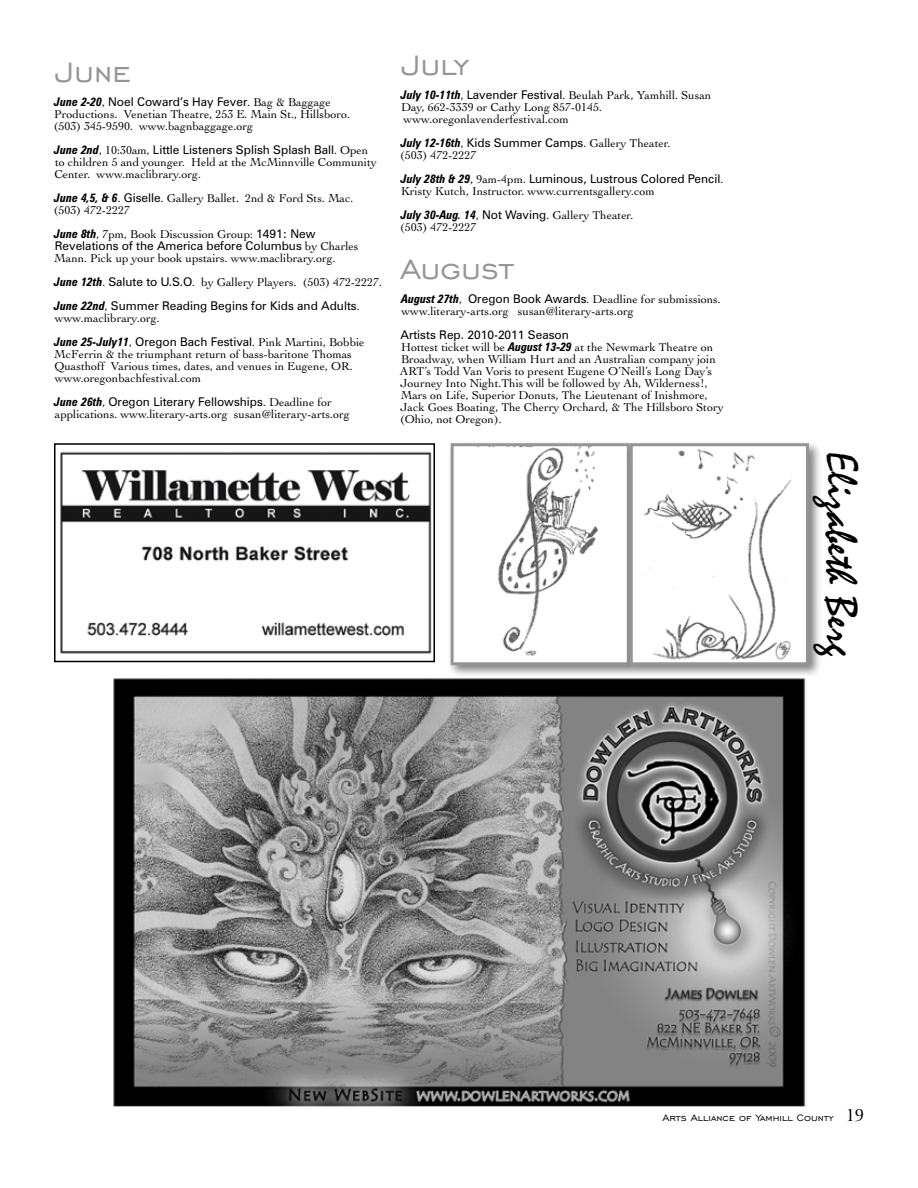
<style>
.page{position:relative;width:918px;height:1188px;background:#fff}
.page>*{position:absolute;margin:0;border:0;box-sizing:border-box;transform-origin:0 0}
.t1{font:45px "Mistral";color:#000}
.t2{font:36px "Engravers Gothic BT";color:#939598}
.t3{font:12px/12px "Cochin";color:#000}
.t4{font:12px "Zurich BT";color:#000}
.t5{font:12px "Engravers Gothic BT";color:#000}
.s1{font-weight:700;font-style:italic;font-stretch:condensed}
.s2{font-family:"Cochin"}
.s3{font-family:"Zurich BT";font-weight:700;font-style:italic;font-stretch:condensed}
.s4{font-family:"Zurich BT"}
.s5{font-family:"Cochin";font-size:18px}
</style>
<div class="page">
<img style="left:113px;top:678px;width:693px;height:429px">
<div style="left:447px;top:440px;width:196px;height:238px;background:#000;opacity:.5"></div>
<div style="left:626px;top:440px;width:196px;height:238px;background:#000;opacity:.5"></div>
<svg style="left:449px;top:442px;width:361px;height:225px"></svg>
<svg style="left:54px;top:443px;width:381px;height:220px"></svg>
<h2 class="t2" style="left:55px;top:52px;width:77px">June</h2>
<p class="t4" style="left:54px;top:94px;width:278px"><span class="s1">June 2-20</span><span class="s2">,</span> Noel Coward’s Hay Fever<span class="s2">. Bag &amp; Baggage</span></p>
<p class="t3" style="left:54px;top:108px;width:298px">Productions. Venetian Theatre, 253 E. Main St., Hillsboro. (503) 345-9590. www.bagnbaggage.org</p>
<p class="t4" style="left:54px;top:142px;width:316px"><span class="s1">June 2nd</span><span class="s2">, 10:30am,</span> Little Listeners Splish Splash Ball<span class="s2">. Open</span></p>
<p class="t3" style="left:54px;top:156px;width:324px">to children 5 and younger. Held at the McMinnville Community<br>Center. www.maclibrary.org.</p>
<p class="t3" style="left:54px;top:192px;width:301px"><span class="s3">June 4,5, &amp; 6</span>. <span class="s4">Giselle</span>. Gallery Ballet. 2nd &amp; Ford Sts. Mac. (503) 472-2227</p>
<p class="t3" style="left:54px;top:228px;width:263px"><span class="s3">June 8th</span>, 7pm, Book Discussion Group: <span class="s4">1491: New</span></p>
<p class="t4" style="left:55px;top:238px;width:305px">Revelations of the America before Columbus <span class="s2">by Charles</span></p>
<p class="t3" style="left:54px;top:246px;width:329px;line-height:24px">Mann. Pick up your book upstairs. www.maclibrary.org.<br><span class="s3">June 12th</span>. <span class="s4">Salute to U.S.O</span>. by Gallery Players. (503) 472-2227.</p>
<p class="t4" style="left:54px;top:298px;width:307px"><span class="s1">June 22nd</span><span class="s2">,</span> Summer Reading Begins for Kids and Adults<span class="s2">.</span></p>
<p class="t3" style="left:54px;top:306px;width:312px;line-height:24px">www.maclibrary.org.<br><span class="s3">June 25-July11</span>, <span class="s4">Oregon Bach Festival</span>. Pink Martini, Bobbie</p>
<p class="t3" style="left:54px;top:348px;width:300px;text-align:justify">McFerrin &amp; the triumphant return of bass-baritone Thomas Quasthoff Various times, dates, and venues in Eugene, OR. www.oregonbachfestival.com</p>
<p class="t4" style="left:54px;top:394px;width:279px"><span class="s1">June 26th</span><span class="s2">,</span> Oregon Literary Fellowships<span class="s2">. Deadline for</span></p>
<p class="t3" style="left:55px;top:408px;width:297px">applications. www.literary-arts.org susan@literary-arts.org</p>
<h2 class="t2" style="left:401px;top:45px;width:70px">July</h2>
<p class="t3" style="left:401px;top:89px;width:312px"><span class="s3">July 10-11th</span>, <span class="s4">Lavender Festival</span>. Beulah Park, Yamhill. Susan<br>Day, 662-3339 or Cathy Long 857-0145. www.oregonlavenderfestival.com</p>
<p class="t3" style="left:400px;top:137px;width:272px"><span class="s3">July 12-16th</span>, <span class="s4">Kids Summer Camps</span>. Gallery Theater. (503) 472-2227</p>
<p class="t4" style="left:401px;top:171px;width:324px"><span class="s1">July 28th &amp; 29</span><span class="s2">, 9am-4pm.</span> Luminous, Lustrous Colored Pencil<span class="s2">.</span></p>
<p class="t3" style="left:401px;top:179px;width:255px;line-height:24px">Kristy Kutch, Instructor. www.currentsgallery.com<br><span class="s3">July 30-Aug. 14</span>, <span class="s4">Not Waving</span>. Gallery Theater.</p>
<p class="t3" style="left:400px;top:221px;width:78px">(503) 472-2227</p>
<h2 class="t2" style="left:400px;top:249px;width:115px">August</h2>
<p class="t3" style="left:401px;top:293px;width:321px"><span class="s3">August 27th</span>, <span class="s4">Oregon Book Awards</span>. Deadline for submissions. www.literary-arts.org susan@literary-arts.org</p>
<p class="t4" style="left:401px;top:327px;width:170px">Artists Rep. 2010-2011 Season</p>
<p class="t3" style="left:400px;top:341px;width:325px">Hottest ticket will be <span class="s3">August 13-29</span> at the Newmark Theatre on Broadway, when William Hurt and an Australian company join ART’s Todd Van Voris to present Eugene O’Neill’s Long Day’s Journey Into Night.This will be followed by Ah, Wilderness!, Mars on Life, Superior Donuts, The Lieutenant of Inishmore, Jack Goes Boating, The Cherry Orchard, &amp; The Hillsboro Story (Ohio, not Oregon).</p>
<h1 class="t1" style="left:866px;top:452px;width:206px;rotate:90deg">Elizabeth Berg</h1>
<p class="t5" style="left:662px;top:1111px;width:203px">Arts Alliance of Yamhill County <span class="s5">19</span></p>
</div>
